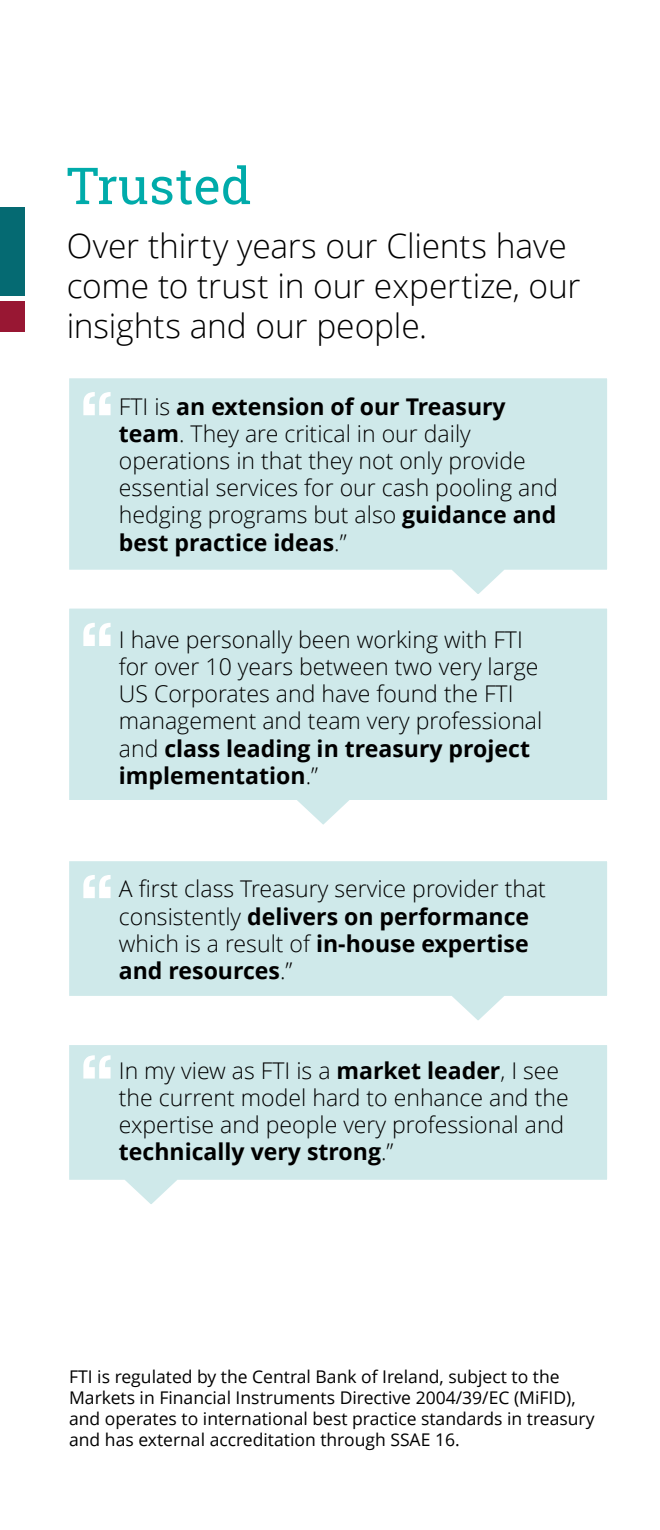
<style>
.page{position:relative;width:660px;height:1530px;background:#fff}
.page>*{position:absolute;margin:0;border:0;box-sizing:border-box;transform-origin:0 0}
.t1{font:51px "Roboto Slab";color:#00abaa}
.t2{font:300 33.5px/40px "Open Sans";letter-spacing:-.005em;color:#000}
.t3{font:300 23px/27.2px "Open Sans";color:#000}
.t4{font:17.5px/21px "Open Sans";color:#000}
.s1{font-weight:700}
</style>
<div class="page">
<div style="left:0;top:207px;width:24px;height:89px;background:#056a72"></div>
<div style="left:0;top:301px;width:24px;height:31px;background:#981733"></div>
<svg style="left:69px;top:1045px;width:538px;height:159px;background:#d6eced"></svg>
<svg style="left:83px;top:1055px;width:27px;height:24px"></svg>
<svg style="left:69px;top:861px;width:538px;height:160px;background:#d6eced"></svg>
<svg style="left:83px;top:875px;width:27px;height:23px"></svg>
<svg style="left:69px;top:378px;width:538px;height:216px;background:#d4ebec"></svg>
<svg style="left:83px;top:392px;width:27px;height:23px"></svg>
<svg style="left:69px;top:608px;width:538px;height:217px;background:#d4ebec"></svg>
<svg style="left:83px;top:623px;width:27px;height:23px"></svg>
<h1 class="t1" style="left:67px;top:151px;width:186px">Trusted</h1>
<h2 class="t2" style="left:67px;top:225px;width:515px">Over thirty years our Clients have come to trust in our expertize, our insights and our people.</h2>
<p class="t3" style="left:119px;top:392px;width:440px">FTI is <span class="s1">an extension of our Treasury team</span>. They are critical in our daily operations in that they not only provide essential services for our cash pooling and hedging programs but also <span class="s1">guidance and best practice ideas</span>.”</p>
<p class="t3" style="left:119px;top:625px;width:424px">I have personally been working with FTI for over 10 years between two very large US Corporates and have found the FTI management and team very professional and <span class="s1">class leading in treasury project implementation</span>.”</p>
<p class="t3" style="left:119px;top:875px;width:428px">A first class Treasury service provider that consistently <span class="s1">delivers on performance </span>which is a result of <span class="s1">in-house expertise and resources</span>.”</p>
<p class="t3" style="left:119px;top:1056px;width:451px">In my view as FTI is a <span class="s1">market leader</span>, I see the current model hard to enhance and the expertise and people very professional and <span class="s1">technically very strong</span>.”</p>
<p class="t4" style="left:69px;top:1365px;width:526px">FTI is regulated by the Central Bank of Ireland, subject to the Markets in Financial Instruments Directive 2004/39/EC (MiFID), and operates to international best practice standards in treasury and has external accreditation through SSAE 16.</p>
</div>
